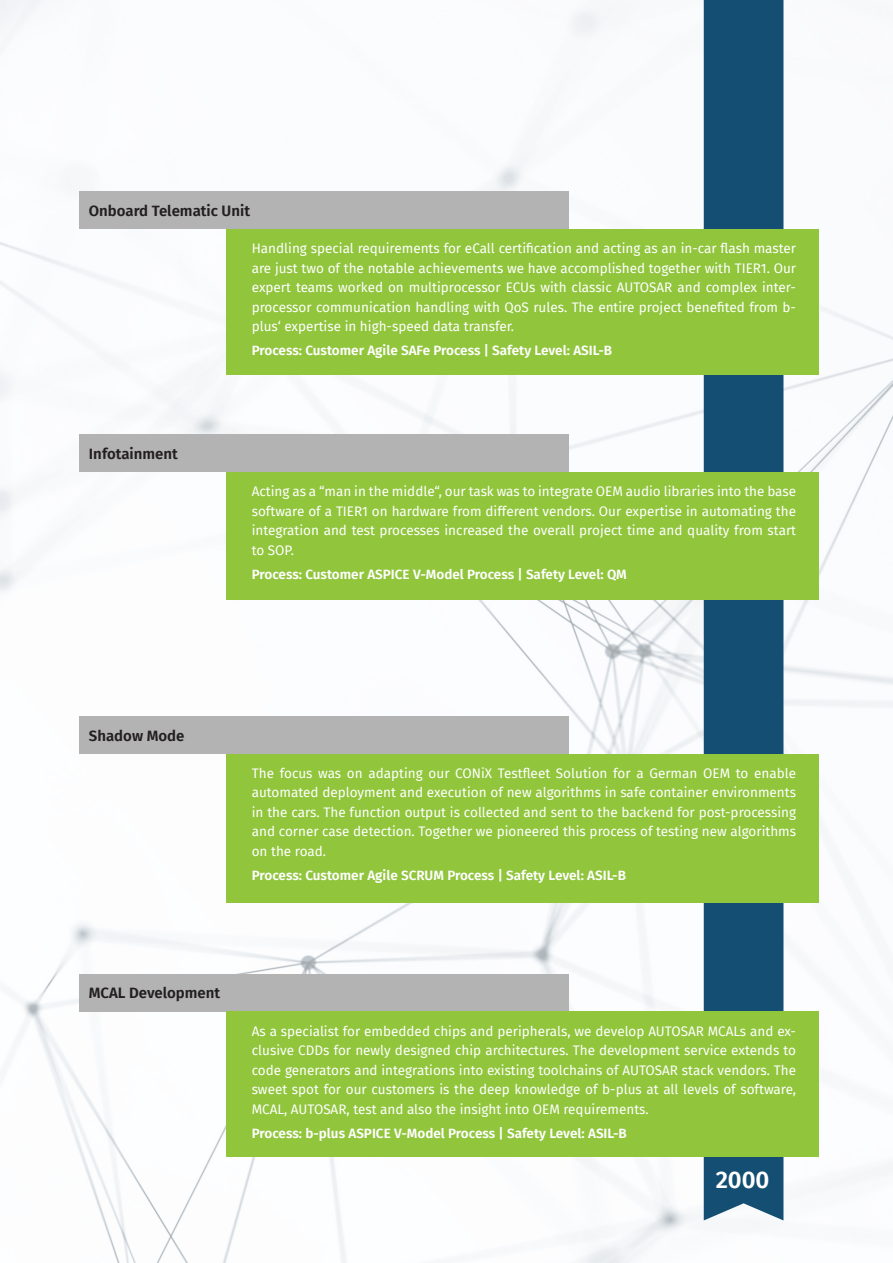
<style>
.page{position:relative;width:893px;height:1263px;background:#fff}
.page>*{position:absolute;margin:0;border:0;box-sizing:border-box;transform-origin:0 0}
.t1{font:600 24px "Fira Sans";color:#fff}
.t2{font:600 15px "Fira Sans";color:#231f20}
.t3{font:13.5px/19.5px "Fira Sans";color:#fff;text-align:justify}
.t4{font:600 13.5px "Fira Sans";color:#fff}
</style>
<div class="page">
<img style="left:0;top:0;width:893px;height:1263px">
<div style="left:704px;top:0;width:79px;height:1220px;background:#144e73"></div>
<div style="left:79px;top:192px;width:489px;height:37px;background:#b3b3b3"></div>
<div style="left:226px;top:229px;width:592px;height:145px;background:#90c53c"></div>
<div style="left:79px;top:435px;width:489px;height:37px;background:#b3b3b3"></div>
<div style="left:226px;top:472px;width:592px;height:128px;background:#90c53c"></div>
<div style="left:79px;top:716px;width:489px;height:38px;background:#b3b3b3"></div>
<div style="left:226px;top:754px;width:592px;height:148px;background:#90c53c"></div>
<div style="left:79px;top:974px;width:489px;height:38px;background:#b3b3b3"></div>
<div style="left:226px;top:1012px;width:592px;height:145px;background:#90c53c"></div>
<p class="t2" style="left:89px;top:198px;width:163px">Onboard Telematic Unit</p>
<p class="t2" style="left:89px;top:441px;width:90px">Infotainment</p>
<p class="t3" style="left:252px;top:238px;width:546px">Handling special requirements for eCall certification and acting as an in-car flash master are just two of the notable achievements we have accomplished together with TIER1. Our expert teams worked on multiprocessor ECUs with classic AUTOSAR and complex inter&shy;processor communication handling with QoS rules. The entire project benefited from b&shy;plus‘ expertise in high-speed data transfer.</p>
<p class="t4" style="left:252px;top:339px;width:362px">Process: Customer Agile SAFe Process | Safety Level: ASIL-B</p>
<p class="t3" style="left:252px;top:481px;width:546px">Acting as a “man in the middle“, our task was to integrate OEM audio libraries into the base software of a TIER1 on hardware from different vendors. Our expertise in automating the integration and test processes increased the overall project time and quality from start to SOP.</p>
<p class="t4" style="left:252px;top:563px;width:377px">Process: Customer ASPICE V-Model Process | Safety Level: QM</p>
<p class="t2" style="left:89px;top:723px;width:97px">Shadow Mode</p>
<p class="t3" style="left:252px;top:763px;width:546px">The focus was on adapting our CONiX Testfleet Solution for a German OEM to enable automated deployment and execution of new algorithms in safe container environments in the cars. The function output is collected and sent to the backend for post-processing and corner case detection. Together we pioneered this process of testing new algorithms on the road.</p>
<p class="t4" style="left:252px;top:864px;width:376px">Process: Customer Agile SCRUM Process | Safety Level: ASIL-B</p>
<p class="t2" style="left:89px;top:981px;width:133px">MCAL Development</p>
<p class="t3" style="left:252px;top:1021px;width:546px">As a specialist for embedded chips and peripherals, we develop AUTOSAR MCALs and ex&shy;clusive CDDs for newly designed chip architectures. The development service extends to code generators and integrations into existing toolchains of AUTOSAR stack vendors. The sweet spot for our customers is the deep knowledge of b-plus at all levels of software, MCAL, AUTOSAR, test and also the insight into OEM requirements.</p>
<p class="t4" style="left:252px;top:1122px;width:377px">Process: b-plus ASPICE V-Model Process | Safety Level: ASIL-B</p>
<h1 class="t1" style="left:716px;top:1160px;width:55px">2000</h1>
</div>
